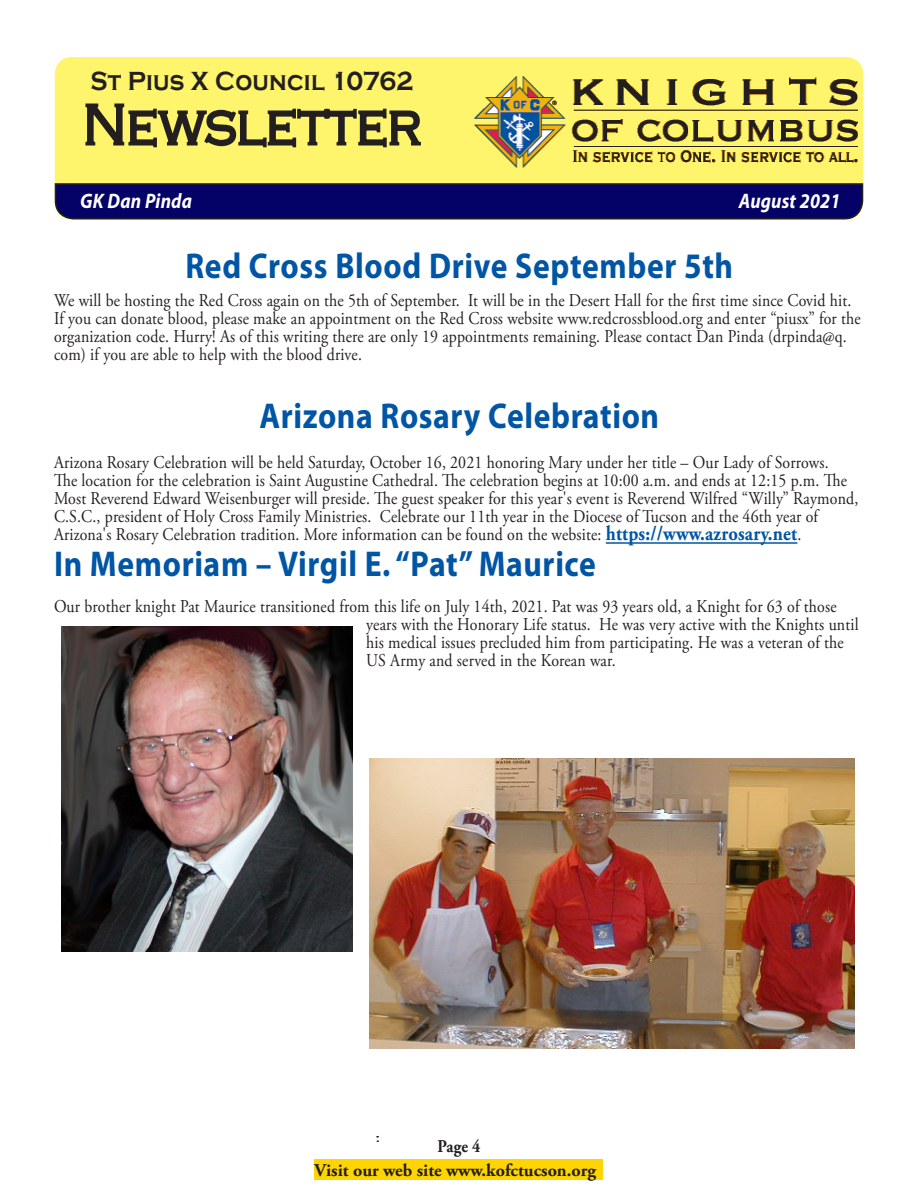
<style>
.page{position:relative;width:918px;height:1188px;background:#fff}
.page>*{position:absolute;margin:0;border:0;box-sizing:border-box;transform-origin:0 0}
.t1{font:300 58.5px "Copperplate Gothic";letter-spacing:.01em;color:#231f20;scale:.88 1}
.BOLD_BLUE_PRINT_Cent{font:700 36px "Myriad Pro";letter-spacing:.02em;color:#0155a5;scale:.88 1}
.EVENT_TEXT{font:700 36px "Myriad Pro";letter-spacing:.02em;color:#0155a5;scale:.88 1}
.t2{font:700 27px "Copperplate Gothic";letter-spacing:.01em;color:#231f20;scale:.88 1}
.t3{font:italic 700 21px "Myriad Pro";letter-spacing:.01em;color:#fff;scale:.88 1}
.EVENT_TEXT-2{font:18px/18px "Adobe Garamond Pro";letter-spacing:.01em;color:#231f20;scale:.88 1}
.t4{font:700 18px/24.2px "Adobe Garamond Pro";color:#231f20;text-align:center;scale:.88 1}
.s1{font-weight:700;font-size:21px;color:#0155a5}
</style>
<div class="page">
<div style="left:54px;top:56px;width:810px;height:164px;background:#fef56c;border-radius:18px"></div>
<div style="left:53px;top:56px;width:812px;height:165px;border:2px solid #fff;border-radius:18px"></div>
<div style="left:315px;top:1159px;width:288px;height:21px;background:#fed503"></div>
<hr style="left:606px;top:542px;width:191px;height:2px;background:#0155a5">
<img style="left:61px;top:626px;width:292px;height:325px">
<img style="left:369px;top:758px;width:486px;height:290px">
<svg style="left:54px;top:182px;width:810px;height:38px;background:#131163"></svg>
<svg style="left:85px;top:103px;width:336px;height:45px"></svg>
<img style="left:474px;top:77px;width:384px;height:90px">
<h3 class="t2" style="left:90px;top:66px;width:369px">St Pius X Council 10762</h3>
<h1 class="t1" style="left:83px;top:93px;width:385px">Newsletter</h1>
<p class="t3" style="left:80px;top:187px;width:129px">GK Dan Pinda</p>
<p class="t3" style="left:739px;top:187px;width:117px">August 2021</p>
<p class="BOLD_BLUE_PRINT_Cent" style="left:186px;top:243px;width:624px">Red Cross Blood Drive September 5th</p>
<p class="EVENT_TEXT-2" style="left:54px;top:292px;width:918px">We will be hosting the Red Cross again on the 5th of September. It will be in the Desert Hall for the first time since Covid hit.<br>If you can donate blood, please make an appointment on the Red Cross website www.redcrossblood.org and enter “piusx” for the organization code. Hurry! As of this writing there are only 19 appointments remaining. Please contact Dan Pinda (drpinda@q. com) if you are able to help with the blood drive.</p>
<p class="BOLD_BLUE_PRINT_Cent" style="left:260px;top:392px;width:456px">Arizona Rosary Celebration</p>
<p class="EVENT_TEXT-2" style="left:54px;top:454px;width:916px">Arizona Rosary Celebration will be held Saturday, October 16, 2021 honoring Mary under her title – Our Lady of Sorrows.<br>The location for the celebration is Saint Augustine Cathedral. The celebration begins at 10:00 a.m. and ends at 12:15 p.m. The Most Reverend Edward Weisenburger will preside. The guest speaker for this year's event is Reverend Wilfred “Willy” Raymond, C.S.C., president of Holy Cross Family Ministries. Celebrate our 11th year in the Diocese of Tucson and the 46th year of Arizona's Rosary Celebration tradition. More information can be found on the website: <span class="s1">https://www.azrosary.net</span>.</p>
<p class="EVENT_TEXT" style="left:54px;top:540px;width:617px">In Memoriam – Virgil E. “Pat” Maurice</p>
<p class="EVENT_TEXT-2" style="left:366px;top:598px;width:561px;text-indent:-312px">Our brother knight Pat Maurice transitioned from this life on July 14th, 2021. Pat was 93 years old, a Knight for 63 of those years with the Honorary Life status. He was very active with the Knights until his medical issues precluded him from participating. He was a veteran of the US Army and served in the Korean war.</p>
<p class="t4" style="left:315px;top:1135px;width:321px">Page 4<br>Visit our web site www.kofctucson.org</p>
</div>
